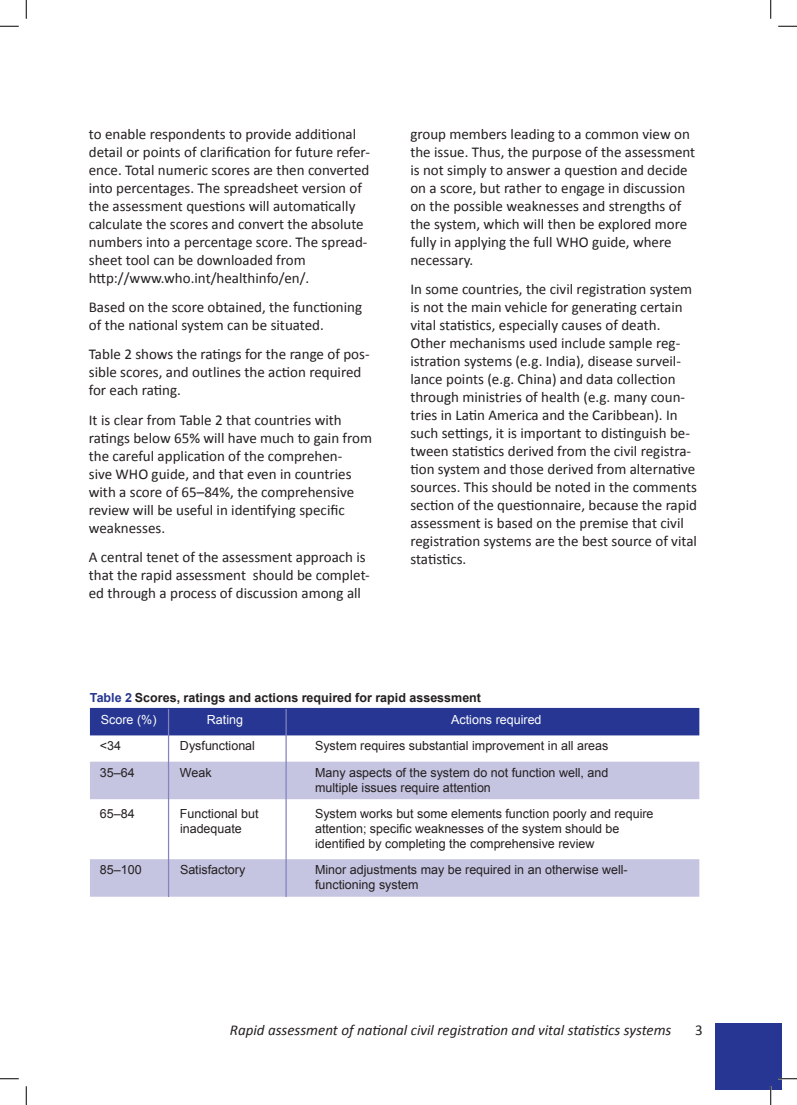
<style>
.page{position:relative;width:797px;height:1105px;background:#fff}
.page>*{position:absolute;margin:0;border:0;box-sizing:border-box;transform-origin:0 0}
.t1{font:15px/18px "Calibri";color:#231f20}
.t2{font:italic 15px "Calibri";color:#231f20}
.t3{font:12.5px/15px "Arial";color:#231f20}
.t4{font:700 12.5px/22.5px "Arial";color:#231f20}
.t5{font:12.5px "Arial";color:#fff}
.s1{color:#263692}
.s2{font-weight:400;color:#fff}
</style>
<div class="page">
<div style="left:715px;top:1024px;width:67px;height:66px;background:#263692"></div>
<div style="left:90px;top:708px;width:609px;height:27px;background:#263692"></div>
<div style="left:90px;top:762px;width:609px;height:37px;background:#c5c4e1"></div>
<div style="left:90px;top:859px;width:609px;height:38px;background:#c5c4e1"></div>
<hr style="left:168px;top:709px;width:1px;height:188px;background:#8483bd">
<hr style="left:285px;top:709px;width:2px;height:188px;background:#8483bd">
<svg style="left:0;top:25px;width:19px;height:2px"></svg>
<svg style="left:778px;top:25px;width:19px;height:2px"></svg>
<svg style="left:0;top:1078px;width:19px;height:1px"></svg>
<svg style="left:778px;top:1078px;width:19px;height:1px"></svg>
<svg style="left:25px;top:0;width:2px;height:19px"></svg>
<svg style="left:25px;top:1086px;width:2px;height:19px"></svg>
<svg style="left:770px;top:0;width:1px;height:19px"></svg>
<svg style="left:770px;top:1086px;width:1px;height:19px"></svg>
<p class="t1" style="left:89px;top:124px;width:283px">to enable respondents to provide additional detail or points of clarification for future refer&shy;ence. Total numeric scores are then converted into percentages. The spreadsheet version of the assessment questions will automatically calculate the scores and convert the absolute numbers into a percentage score. The spread&shy;sheet tool can be downloaded from http://www.who.int/healthinfo/en/.</p>
<p class="t1" style="left:89px;top:297px;width:275px">Based on the score obtained, the functioning of the national system can be situated.</p>
<p class="t1" style="left:89px;top:345px;width:282px">Table 2 shows the ratings for the range of pos&shy;sible scores, and outlines the action required for each rating.</p>
<p class="t1" style="left:89px;top:410px;width:285px">It is clear from Table 2 that countries with ratings below 65% will have much to gain from the careful application of the comprehen-<br>sive WHO guide, and that even in countries with a score of 65–84%, the comprehensive review will be useful in identifying specific weaknesses.</p>
<p class="t1" style="left:89px;top:547px;width:282px">A central tenet of the assessment approach is that the rapid assessment should be complet&shy;ed through a process of discussion among all</p>
<p class="t1" style="left:410px;top:124px;width:286px">group members leading to a common view on the issue. Thus, the purpose of the assessment is not simply to answer a question and decide on a score, but rather to engage in discussion on the possible weaknesses and strengths of the system, which will then be explored more fully in applying the full WHO guide, where necessary.</p>
<p class="t1" style="left:410px;top:279px;width:288px">In some countries, the civil registration system is not the main vehicle for generating certain vital statistics, especially causes of death.<br>Other mechanisms used include sample reg&shy;istration systems (e.g. India), disease surveil&shy;lance points (e.g. China) and data collection through ministries of health (e.g. many coun&shy;tries in Latin America and the Caribbean). In such settings, it is important to distinguish be&shy;tween statistics derived from the civil registra&shy;tion system and those derived from alternative sources. This should be noted in the comments section of the questionnaire, because the rapid assessment is based on the premise that civil registration systems are the best source of vital statistics.</p>
<p class="t4" style="left:101px;top:686px;width:381px;text-indent:-11px"><span class="s1">Table 2</span> Scores, ratings and actions required for rapid assessment<br><span class="s2">Score (%)</span></p>
<p class="t5" style="left:207px;top:713px;width:38px">Rating</p>
<p class="t5" style="left:451px;top:713px;width:92px">Actions required</p>
<p class="t3" style="left:100px;top:738px;width:23px">&lt;34</p>
<p class="t3" style="left:180px;top:738px;width:77px">Dysfunctional</p>
<p class="t3" style="left:315px;top:738px;width:295px">System requires substantial improvement in all areas</p>
<p class="t3" style="left:100px;top:765px;width:36px">35–64</p>
<p class="t3" style="left:180px;top:765px;width:33px">Weak</p>
<p class="t3" style="left:315px;top:765px;width:295px">Many aspects of the system do not function well, and multiple issues require attention</p>
<p class="t3" style="left:100px;top:806px;width:36px">65–84</p>
<p class="t3" style="left:180px;top:806px;width:80px">Functional but</p>
<p class="t3" style="left:315px;top:806px;width:340px">System works but some elements function poorly and require</p>
<p class="t3" style="left:180px;top:821px;width:63px">inadequate</p>
<p class="t3" style="left:315px;top:821px;width:306px">attention; specific weaknesses of the system should be identified by completing the comprehensive review</p>
<p class="t3" style="left:100px;top:862px;width:43px">85–100</p>
<p class="t3" style="left:180px;top:862px;width:67px">Satisfactory</p>
<p class="t3" style="left:315px;top:862px;width:314px">Minor adjustments may be required in an otherwise well&shy;functioning system</p>
<p class="t2" style="left:230px;top:1021px;width:443px">Rapid assessment of national civil registration and vital statistics systems</p>
</div>
